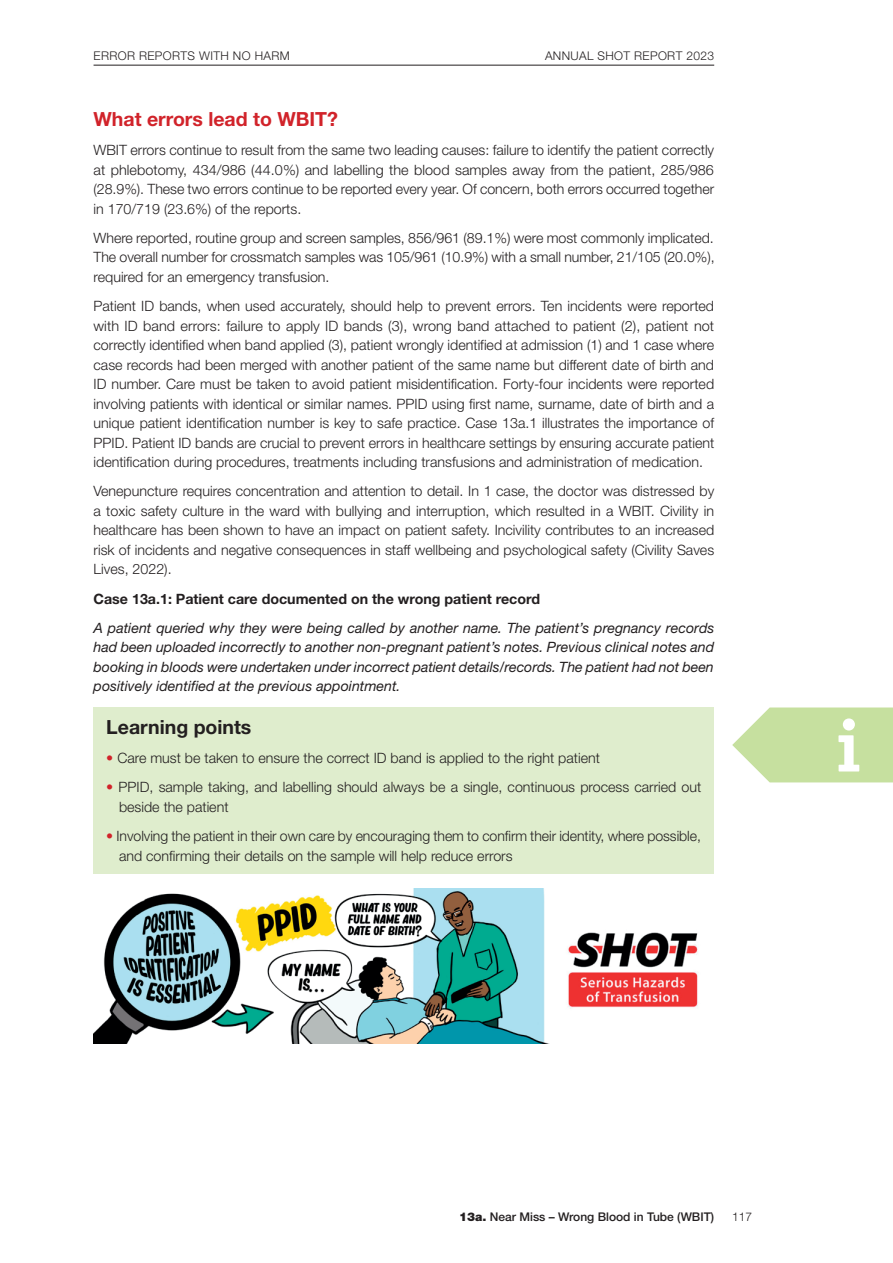
<style>
.page{position:relative;width:893px;height:1263px;background:#fff}
.page>*{position:absolute;margin:0;border:0;box-sizing:border-box;transform-origin:0 0}
.t1{font:700 19.5px "Helvetica Neue LT Std";color:#d1232a}
.t2{font:700 19.5px "Helvetica Neue LT Std";color:#231f20}
.t3{font:300 14.25px/19.5px "Helvetica Neue LT Std";color:#231f20;text-align:justify}
.t4{font:italic 14.25px/19.5px "Helvetica Neue LT Std";color:#231f20;text-align:justify}
.t5{font:700 14.25px "Helvetica Neue LT Std";color:#231f20}
.t6{font:300 12px "Helvetica Neue LT Std";letter-spacing:.03em;color:#231f20}
.t7{font:500 12px "Helvetica Neue LT Std";color:#231f20}
.s1{color:#d1232a}
.s2{font-weight:900}
</style>
<div class="page">
<hr style="left:94px;top:65px;width:620px;height:1px;background:#231f20">
<div style="left:94px;top:707px;width:620px;height:166px;background:#dfedcd"></div>
<img style="left:94px;top:888px;width:604px;height:155px">
<svg style="left:732px;top:707px;width:161px;height:75px"></svg>
<p class="t6" style="left:94px;top:48px;width:198px">ERROR REPORTS WITH NO HARM</p>
<p class="t6" style="left:545px;top:48px;width:171px">ANNUAL SHOT REPORT 2023</p>
<h1 class="t1" style="left:94px;top:107px;width:246px">What errors lead to WBIT?</h1>
<p class="t3" style="left:94px;top:140px;width:622px">WBIT errors continue to result from the same two leading causes: failure to identify the patient correctly at phlebotomy, 434/986 (44.0%) and labelling the blood samples away from the patient, 285/986 (28.9%). These two errors continue to be reported every year. Of concern, both errors occurred together in 170/719 (23.6%) of the reports.</p>
<p class="t3" style="left:94px;top:228px;width:623px">Where reported, routine group and screen samples, 856/961 (89.1%) were most commonly implicated.<br>The overall number for crossmatch samples was 105/961 (10.9%) with a small number, 21/105 (20.0%), required for an emergency transfusion.</p>
<p class="t3" style="left:94px;top:296px;width:622px">Patient ID bands, when used accurately, should help to prevent errors. Ten incidents were reported with ID band errors: failure to apply ID bands (3), wrong band attached to patient (2), patient not correctly identified when band applied (3), patient wrongly identified at admission (1) and 1 case where case records had been merged with another patient of the same name but different date of birth and ID number. Care must be taken to avoid patient misidentification. Forty-four incidents were reported involving patients with identical or similar names. PPID using first name, surname, date of birth and a unique patient identification number is key to safe practice. Case 13a.1 illustrates the importance of PPID. Patient ID bands are crucial to prevent errors in healthcare settings by ensuring accurate patient identification during procedures, treatments including transfusions and administration of medication.</p>
<p class="t3" style="left:94px;top:481px;width:622px">Venepuncture requires concentration and attention to detail. In 1 case, the doctor was distressed by a toxic safety culture in the ward with bullying and interruption, which resulted in a WBIT. Civility in healthcare has been shown to have an impact on patient safety. Incivility contributes to an increased risk of incidents and negative consequences in staff wellbeing and psychological safety (Civility Saves Lives, 2022).</p>
<p class="t5" style="left:94px;top:590px;width:448px">Case 13a.1: Patient care documented on the wrong patient record</p>
<p class="t4" style="left:94px;top:618px;width:622px">A patient queried why they were being called by another name. The patient’s pregnancy records had been uploaded incorrectly to another non-pregnant patient’s notes. Previous clinical notes and booking in bloods were undertaken under incorrect patient details/records. The patient had not been positively identified at the previous appointment.</p>
<h1 class="t2" style="left:106px;top:715px;width:147px">Learning points</h1>
<p class="t3" style="left:106px;top:748px;width:495px"><span class="s1">•</span> Care must be taken to ensure the correct ID band is applied to the right patient</p>
<p class="t3" style="left:119px;top:777px;width:584px;text-indent:-13px"><span class="s1">•</span> PPID, sample taking, and labelling should always be a single, continuous process carried out beside the patient</p>
<p class="t3" style="left:119px;top:826px;width:583px;text-indent:-13px"><span class="s1">•</span> Involving the patient in their own care by encouraging them to confirm their identity, where possible, and confirming their details on the sample will help reduce errors</p>
<p class="t7" style="left:459px;top:1209px;width:257px"><span class="s2">13a.</span> Near Miss – Wrong Blood in Tube (WBIT)</p>
<p class="t6" style="left:732px;top:1209px;width:22px">117</p>
</div>
